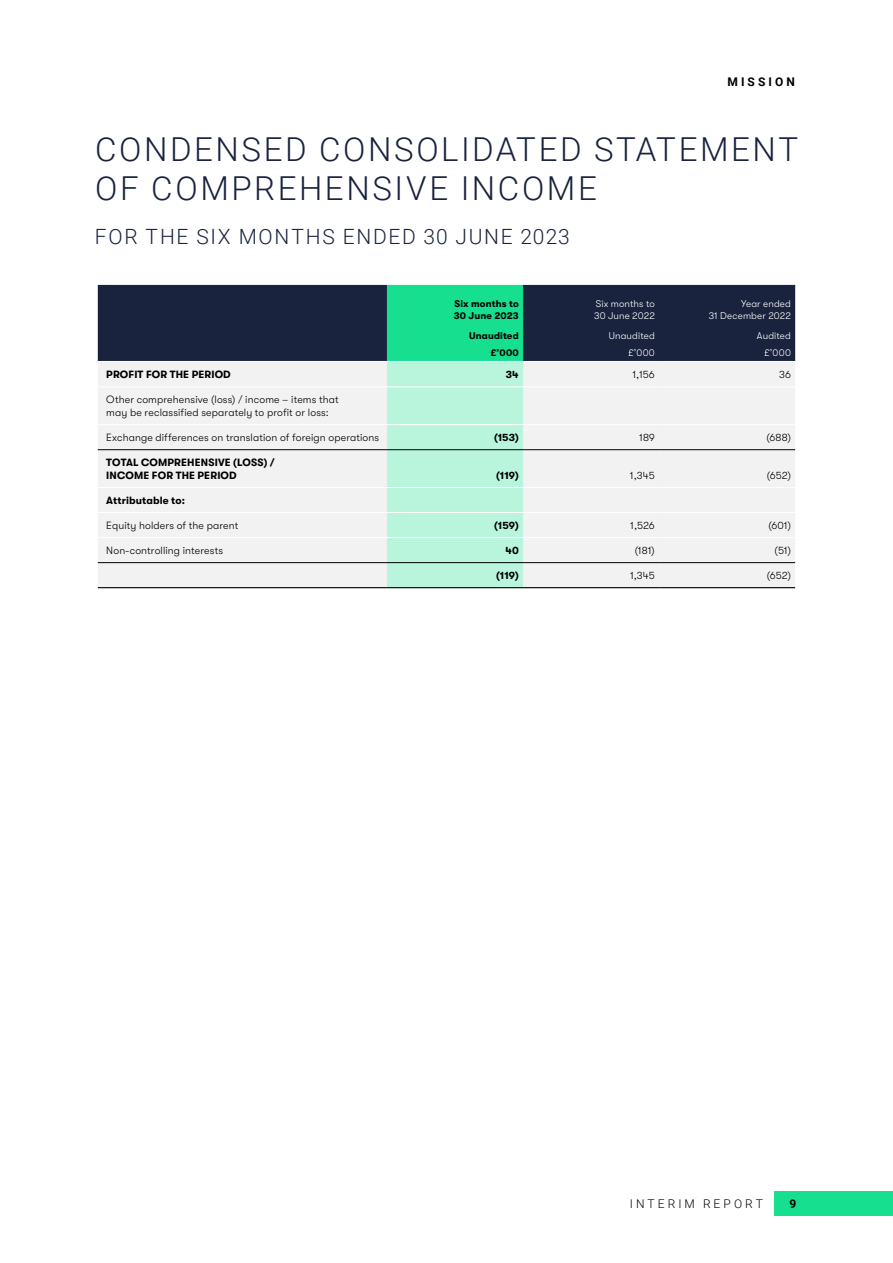
<style>
.page{position:relative;width:893px;height:1263px;background:#fff}
.page>*{position:absolute;margin:0;border:0;box-sizing:border-box;transform-origin:0 0}
.t1{font:300 33px/39.6px "Roboto";letter-spacing:.08em;color:#19233e}
.t2{font:300 21px "Roboto";letter-spacing:.08em;color:#19233e}
.t3{font:300 12px "Roboto";letter-spacing:.255em;color:#000}
.t4{font:700 12px "Roboto";letter-spacing:.26em;color:#000}
.t5{font:300 10.5px/12.8px "GT Walsheim";letter-spacing:.015em;color:#000}
.t6{font:700 10.5px/12.8px "GT Walsheim";letter-spacing:.015em;color:#000}
.t7{font:300 9.75px/12px "GT Walsheim";letter-spacing:.015em;color:#fff}
.t8{font:700 9.75px/12px "GT Walsheim";letter-spacing:.015em;color:#000}
</style>
<div class="page">
<div style="left:774px;top:1191px;width:119px;height:24px;background:#16df8f"></div>
<div style="left:98px;top:285px;width:697px;height:76px;background:#19233e"></div>
<div style="left:98px;top:362px;width:697px;height:225px;background:#f2f2f2"></div>
<svg style="left:387px;top:285px;width:136px;height:302px;background:#8eefc8"></svg>
<hr style="left:387px;top:361px;width:136px;height:1px;background:#fff">
<hr style="left:98px;top:387px;width:289px;height:1px;background:#fff">
<hr style="left:387px;top:387px;width:136px;height:1px;background:#fff">
<hr style="left:523px;top:387px;width:136px;height:1px;background:#fff">
<hr style="left:659px;top:387px;width:136px;height:1px;background:#fff">
<hr style="left:98px;top:512px;width:289px;height:1px;background:#fff">
<hr style="left:387px;top:512px;width:136px;height:1px;background:#fff">
<hr style="left:523px;top:512px;width:136px;height:1px;background:#fff">
<hr style="left:659px;top:512px;width:136px;height:1px;background:#fff">
<hr style="left:98px;top:537px;width:289px;height:1px;background:#fff">
<hr style="left:387px;top:537px;width:136px;height:1px;background:#fff">
<hr style="left:523px;top:537px;width:136px;height:1px;background:#fff">
<hr style="left:659px;top:537px;width:136px;height:1px;background:#fff">
<hr style="left:98px;top:424px;width:289px;height:1px;background:#fff">
<hr style="left:387px;top:424px;width:136px;height:1px;background:#fff">
<hr style="left:523px;top:424px;width:136px;height:1px;background:#fff">
<hr style="left:659px;top:424px;width:136px;height:1px;background:#fff">
<hr style="left:98px;top:562px;width:289px;height:1px;background:#000">
<hr style="left:387px;top:562px;width:136px;height:1px;background:#000">
<hr style="left:523px;top:562px;width:136px;height:1px;background:#000">
<hr style="left:659px;top:562px;width:136px;height:1px;background:#000">
<hr style="left:98px;top:587px;width:289px;height:1px;background:#000">
<hr style="left:387px;top:587px;width:136px;height:1px;background:#000">
<hr style="left:523px;top:587px;width:136px;height:1px;background:#000">
<hr style="left:659px;top:587px;width:136px;height:1px;background:#000">
<hr style="left:98px;top:449px;width:289px;height:1px;background:#000">
<hr style="left:387px;top:449px;width:136px;height:1px;background:#000">
<hr style="left:523px;top:449px;width:136px;height:1px;background:#000">
<hr style="left:659px;top:449px;width:136px;height:1px;background:#000">
<hr style="left:98px;top:487px;width:289px;height:1px;background:#fff">
<hr style="left:387px;top:487px;width:136px;height:1px;background:#fff">
<hr style="left:523px;top:487px;width:136px;height:1px;background:#fff">
<hr style="left:659px;top:487px;width:136px;height:1px;background:#fff">
<p class="t4" style="left:727px;top:73px;width:69px">MISSION</p>
<h1 class="t1" style="left:95px;top:128px;width:705px">CONDENSED CONSOLIDATED STATEMENT<br>OF COMPREHENSIVE INCOME</h1>
<h2 class="t2" style="left:95px;top:222px;width:476px">FOR THE SIX MONTHS ENDED 30 JUNE 2023</h2>
<p class="t8" style="left:454px;top:298px;width:66px">Six months to<br>30 June 2023</p>
<p class="t7" style="left:594px;top:298px;width:62px">Six months to<br>30 June 2022</p>
<p class="t7" style="left:709px;top:298px;width:84px;text-align:right">Year ended<br>31 December 2022</p>
<p class="t8" style="left:469px;top:330px;width:51px">Unaudited</p>
<p class="t7" style="left:609px;top:330px;width:48px">Unaudited</p>
<p class="t7" style="left:757px;top:330px;width:35px">Audited</p>
<p class="t8" style="left:491px;top:347px;width:30px">£’000</p>
<p class="t7" style="left:628px;top:347px;width:28px">£’000</p>
<p class="t7" style="left:764px;top:347px;width:28px">£’000</p>
<p class="t6" style="left:106px;top:368px;width:126px">PROFIT FOR THE PERIOD</p>
<p class="t6" style="left:506px;top:368px;width:14px">34</p>
<p class="t5" style="left:632px;top:368px;width:24px">1,156</p>
<p class="t5" style="left:779px;top:368px;width:13px">36</p>
<p class="t5" style="left:106px;top:393px;width:234px">Other comprehensive (loss) / income – items that may be reclassified separately to profit or loss:</p>
<p class="t5" style="left:106px;top:431px;width:274px">Exchange differences on translation of foreign operations</p>
<p class="t6" style="left:494px;top:431px;width:26px">(153)</p>
<p class="t5" style="left:639px;top:431px;width:17px">189</p>
<p class="t5" style="left:766px;top:431px;width:26px">(688)</p>
<p class="t6" style="left:106px;top:456px;width:170px">TOTAL COMPREHENSIVE (LOSS) /<br>INCOME FOR THE PERIOD</p>
<p class="t6" style="left:496px;top:469px;width:24px">(119)</p>
<p class="t5" style="left:630px;top:469px;width:26px">1,345</p>
<p class="t5" style="left:767px;top:469px;width:26px">(652)</p>
<p class="t6" style="left:106px;top:494px;width:80px">Attributable to:</p>
<p class="t5" style="left:106px;top:519px;width:134px">Equity holders of the parent</p>
<p class="t6" style="left:494px;top:519px;width:26px">(159)</p>
<p class="t5" style="left:630px;top:519px;width:26px">1,526</p>
<p class="t5" style="left:768px;top:519px;width:24px">(601)</p>
<p class="t5" style="left:106px;top:544px;width:118px">Non-controlling interests</p>
<p class="t6" style="left:505px;top:544px;width:15px">40</p>
<p class="t5" style="left:635px;top:544px;width:22px">(181)</p>
<p class="t5" style="left:775px;top:544px;width:18px">(51)</p>
<p class="t6" style="left:496px;top:569px;width:24px">(119)</p>
<p class="t5" style="left:630px;top:569px;width:26px">1,345</p>
<p class="t5" style="left:767px;top:569px;width:26px">(652)</p>
<p class="t3" style="left:630px;top:1195px;width:134px">INTERIM REPORT</p>
<p class="t4" style="left:790px;top:1195px;width:8px">9</p>
</div>
